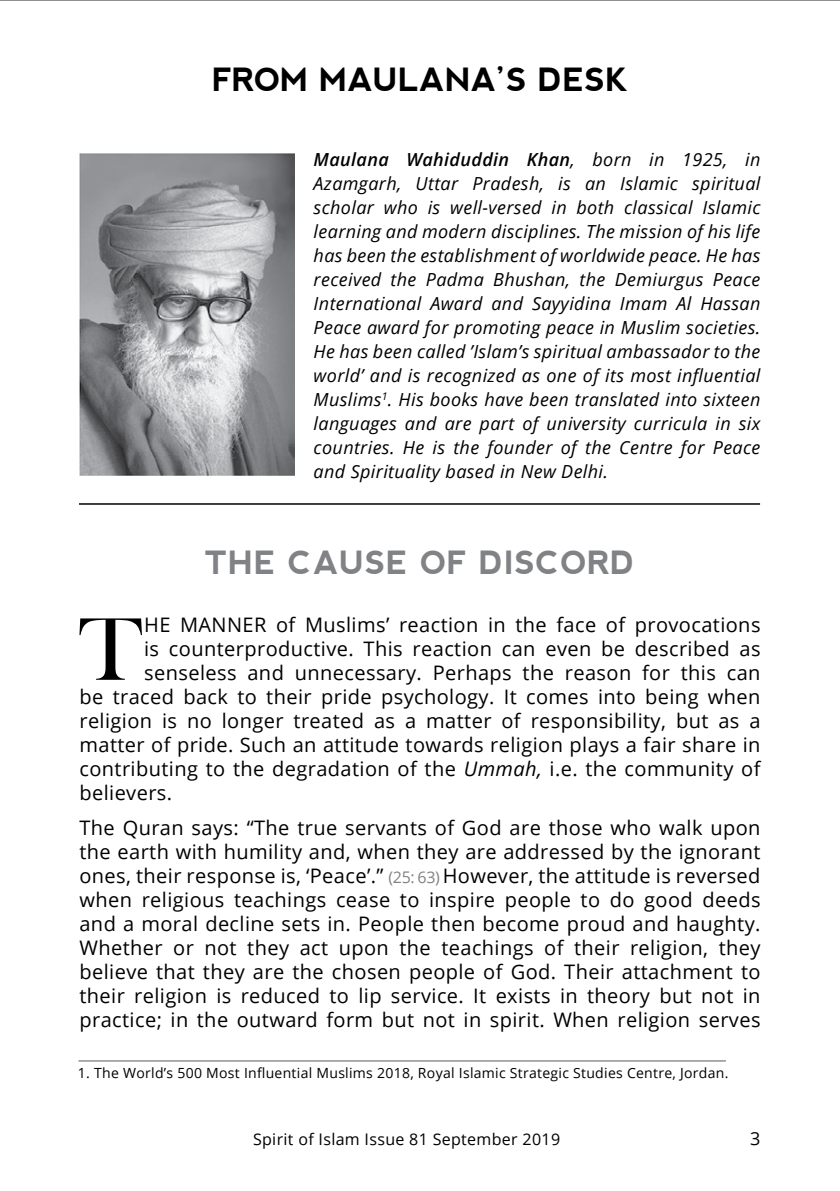
<style>
.page{position:relative;width:840px;height:1191px;background:#fff}
.page>*{position:absolute;margin:0;border:0;box-sizing:border-box;transform-origin:0 0}
.t1{font:92px "Bask Old Face";color:#000}
.t2{font:700 32px "nevis";color:#000}
.t3{font:700 32px "nevis";letter-spacing:.02em;color:#808285}
.t4{font:20px/24px "Open Sans";letter-spacing:.02em;color:#000;text-align:justify}
.t5{font:italic 18px/24px "Open Sans";letter-spacing:.02em;color:#000;text-align:justify}
.t6{font:18px "Open Sans";color:#000}
.t7{font:16px "Open Sans";letter-spacing:.02em;color:#000}
.t8{font:14px "Open Sans";letter-spacing:.02em;color:#000}
.s1{font-weight:600}
.s2{font-style:italic}
.s3{font-size:16px;color:#808285}
</style>
<div class="page">
<hr style="left:0;top:0;width:839px;height:1px;background:#6d6e71">
<hr style="left:78px;top:1060px;width:647px;height:1px;background:#000">
<hr style="left:79px;top:503px;width:680px;height:2px;background:#000">
<img style="left:79px;top:153px;width:215px;height:322px">
<h2 class="t2" style="left:212px;top:62px;width:417px">FROM MAULANA’S DESK</h2>
<p class="t5" style="left:313px;top:147px;width:448px"><span class="s1">Maulana Wahiduddin Khan</span>, born in 1925, in Azamgarh, Uttar Pradesh, is an Islamic spiritual scholar who is well-versed in both classical Islamic learning and modern disciplines. The mission of his life has been the establishment of worldwide peace. He has received the Padma Bhushan, the Demiurgus Peace International Award and Sayyidina Imam Al Hassan Peace award for promoting peace in Muslim societies.<br>He has been called ’Islam’s spiritual ambassador to the world’ and is recognized as one of its most influential Muslims<sup>1</sup>. His books have been translated into sixteen languages and are part of university curricula in six countries. He is the founder of the Centre for Peace and Spirituality based in New Delhi.</p>
<h2 class="t3" style="left:205px;top:544px;width:432px">THE CAUSE OF DISCORD</h2>
<h1 class="t1" style="left:79px;top:599px;width:65px">T</h1>
<p class="t4" style="left:144px;top:612px;width:617px">HE MANNER of Muslims’ reaction in the face of provocations</p>
<p class="t4" style="left:144px;top:636px;width:617px">is counterproductive. This reaction can even be described as</p>
<p class="t4" style="left:144px;top:660px;width:617px">senseless and unnecessary. Perhaps the reason for this can</p>
<p class="t4" style="left:79px;top:684px;width:682px">be traced back to their pride psychology. It comes into being when</p>
<p class="t4" style="left:79px;top:708px;width:682px">religion is no longer treated as a matter of responsibility, but as a</p>
<p class="t4" style="left:79px;top:732px;width:682px">matter of pride. Such an attitude towards religion plays a fair share in</p>
<p class="t4" style="left:79px;top:756px;width:682px">contributing to the degradation of the <span class="s2">Ummah,</span> i.e. the community of</p>
<p class="t4" style="left:79px;top:780px;width:94px">believers.</p>
<p class="t4" style="left:79px;top:815px;width:682px">The Quran says: “The true servants of God are those who walk upon the earth with humility and, when they are addressed by the ignorant ones, their response is, ‘Peace’.” <span class="s3">(25: 63)</span> However, the attitude is reversed when religious teachings cease to inspire people to do good deeds and a moral decline sets in. People then become proud and haughty.<br>Whether or not they act upon the teachings of their religion, they believe that they are the chosen people of God. Their attachment to their religion is reduced to lip service. It exists in theory but not in practice; in the outward form but not in spirit. When religion serves</p>
<p class="t8" style="left:78px;top:1062px;width:651px">1. The World’s 500 Most Influential Muslims 2018, Royal Islamic Strategic Studies Centre, Jordan.</p>
<p class="t7" style="left:253px;top:1128px;width:308px">Spirit of Islam Issue 81 September 2019</p>
<p class="t6" style="left:749px;top:1126px;width:12px">3</p>
</div>
